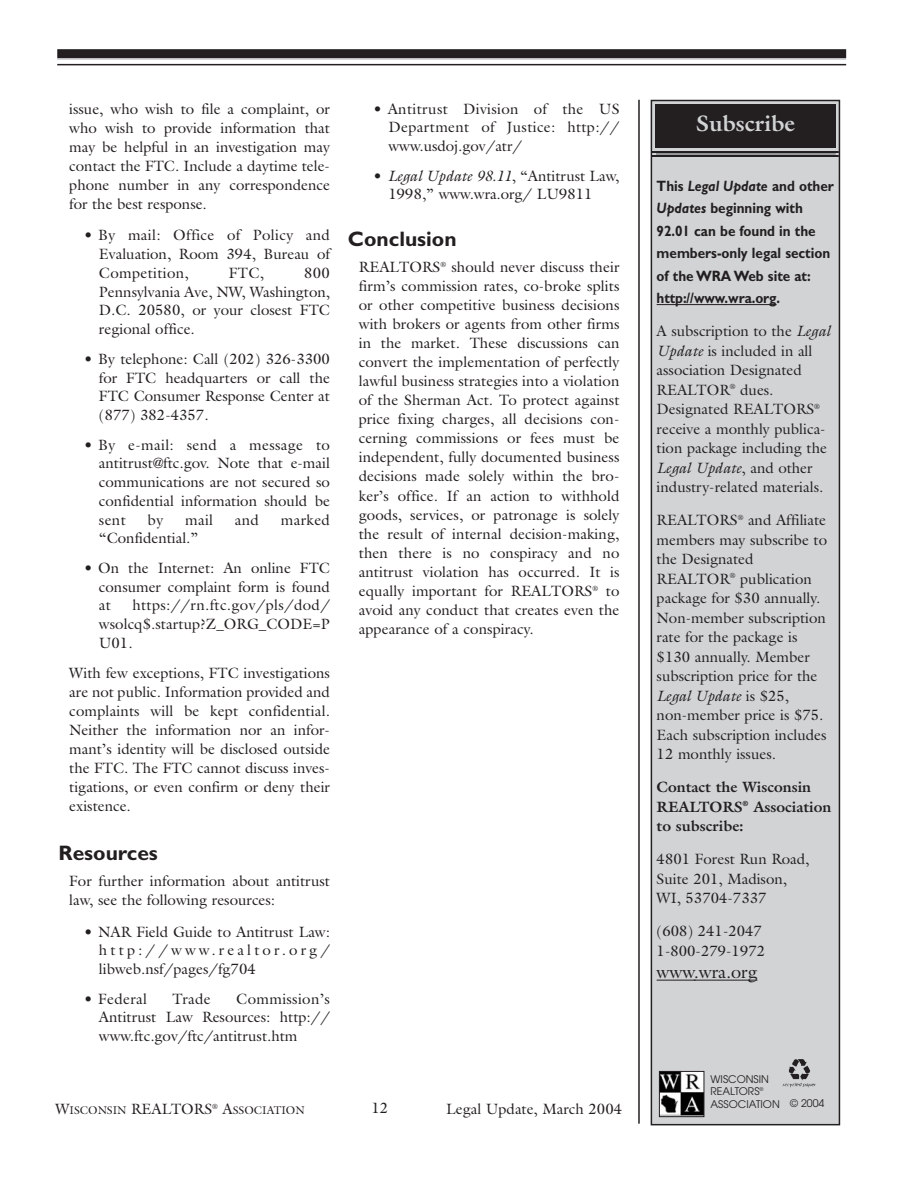
<style>
.page{position:relative;width:918px;height:1188px;background:#fff}
.page>*{position:absolute;margin:0;border:0;box-sizing:border-box;transform-origin:0 0}
.t1{font:700 22.5px "Galliard";color:#d1d3d4}
.t2{font:700 21px "Gill Sans";color:#231f20}
.t3{font:18px "Galliard";color:#231f20}
.t4{font:15px/19px "Galliard";color:#231f20;text-align:justify}
.t5{font:700 15px/22.5px "Gill Sans";color:#231f20;scale:.9 1}
.t6{font:700 15px/19.5px "Galliard";color:#231f20}
.t7{font:15px "Galliard";letter-spacing:.02em;color:#231f20}
.t8{font:11.25px "Galliard";color:#231f20}
.t9{font:10.5px/12.6px "Avant Garde";color:#231f20}
.s1{font-style:italic}
.s2{font-size:11.25px}
.s3{font-size:15px}
</style>
<div class="page">
<div style="left:651px;top:101px;width:188px;height:1024px;background:#d1d3d4"></div>
<hr style="left:657px;top:304px;width:68px;height:1px;background:#231f20">
<hr style="left:725px;top:304px;width:52px;height:1px;background:#231f20">
<hr style="left:657px;top:980px;width:39px;height:1px;background:#231f20">
<hr style="left:694px;top:980px;width:54px;height:1px;background:#231f20">
<div style="left:651px;top:100px;width:189px;height:1025px;border:2px solid #231f20"></div>
<div style="left:655px;top:104px;width:181px;height:44px;background:#231f20"></div>
<hr style="left:652px;top:151px;width:187px;height:2px;background:#231f20">
<hr style="left:652px;top:155px;width:187px;height:2px;background:#231f20">
<hr style="left:656px;top:153px;width:180px;height:2px;background:#808285">
<img style="left:661px;top:1073px;width:41px;height:42px">
<div style="left:659px;top:1071px;width:45px;height:46px;border:1px solid #231f20"></div>
<img style="left:782px;top:1059px;width:34px;height:28px">
<div style="left:57px;top:49px;width:789px;height:9px;background:#231f20"></div>
<hr style="left:57px;top:64px;width:789px;height:1px;background:#231f20">
<hr style="left:57px;top:58px;width:789px;height:2px;background:#bbbdc0">
<hr style="left:638px;top:100px;width:2px;height:1024px;background:#231f20">
<p class="t4" style="left:69px;top:100px;width:262px">issue, who wish to file a complaint, or who wish to provide information that may be helpful in an investigation may contact the FTC. Include a daytime tele&shy;phone number in any correspondence for the best response.</p>
<p class="t4" style="left:99px;top:228px;width:232px;text-indent:-15px">• By mail: Office of Policy and Evaluation, Room 394, Bureau of Competition,</p>
<p class="t4" style="left:229px;top:265px;width:37px">FTC,</p>
<p class="t4" style="left:99px;top:265px;width:233px;text-indent:205px">800<br>Pennsylvania Ave, NW, Washington, D.C. 20580, or your closest FTC regional office.</p>
<p class="t4" style="left:99px;top:351px;width:233px;text-indent:-15px">• By telephone: Call (202) 326-3300 for FTC headquarters or call the FTC Consumer Response Center at (877) 382-4357.</p>
<p class="t4" style="left:99px;top:437px;width:232px;text-indent:-15px">• By e-mail: send a message to antitrust@ftc.gov. Note that e-mail communications are not secured so confidential information should be sent</p>
<p class="t4" style="left:148px;top:511px;width:17px">by</p>
<p class="t4" style="left:185px;top:511px;width:29px">mail</p>
<p class="t4" style="left:235px;top:511px;width:26px">and</p>
<p class="t4" style="left:281px;top:511px;width:51px">marked</p>
<p class="t4" style="left:99px;top:530px;width:101px">“Confidential.”</p>
<p class="t4" style="left:99px;top:560px;width:232px;text-indent:-15px">• On the Internet: An online FTC consumer complaint form is found at</p>
<p class="t4" style="left:99px;top:597px;width:232px;text-indent:33px">https://rn.ftc.gov/pls/dod/ wsolcq$.startup?Z_ORG_CODE=P U01.</p>
<p class="t4" style="left:69px;top:665px;width:262px">With few exceptions, FTC investigations are not public. Information provided and complaints will be kept confidential.<br>Neither the information nor an infor&shy;mant’s identity will be disclosed outside the FTC. The FTC cannot discuss inves&shy;tigations, or even confirm or deny their existence.</p>
<h2 class="t2" style="left:58px;top:846px;width:101px">Resources</h2>
<p class="t4" style="left:69px;top:873px;width:262px">For further information about antitrust law, see the following resources:</p>
<p class="t4" style="left:99px;top:924px;width:232px;text-indent:-15px">• NAR Field Guide to Antitrust Law: http://www.realtor.org/ libweb.nsf/pages/fg704</p>
<p class="t7" style="left:84px;top:993px;width:65px">• Federal</p>
<p class="t4" style="left:172px;top:991px;width:40px">Trade</p>
<p class="t4" style="left:99px;top:991px;width:232px;text-indent:137px">Commission’s Antitrust Law Resources: http:// www.ftc.gov/ftc/antitrust.htm</p>
<p class="t4" style="left:388px;top:101px;width:233px;text-indent:-15px">• Antitrust Division of the US Department of Justice: http:// www.usdoj.gov/atr/</p>
<p class="t4" style="left:388px;top:168px;width:233px;text-indent:-15px">• <span class="s1">Legal Update 98.11</span>, “Antitrust Law,<br>1998,” www.wra.org/ LU9811</p>
<h2 class="t2" style="left:348px;top:232px;width:110px">Conclusion</h2>
<p class="t4" style="left:359px;top:259px;width:262px">REALTORS<sup>®</sup> should never discuss their firm’s commission rates, co-broke splits or other competitive business decisions with brokers or agents from other firms in the market. These discussions can convert the implementation of perfectly lawful business strategies into a violation of the Sherman Act. To protect against price fixing charges, all decisions con&shy;cerning commissions or fees must be independent, fully documented business decisions made solely within the bro&shy;ker’s office. If an action to withhold goods, services, or patronage is solely the result of internal decision-making, then there is no conspiracy and no antitrust violation has occurred. It is equally important for REALTORS<sup>®</sup> to avoid any conduct that creates even the appearance of a conspiracy.</p>
<p class="t4" style="left:55px;top:1101px;width:158px">W<span class="s2">ISCONSIN</span> REALTORS</p>
<p class="t4" style="left:371px;top:1100px;width:18px">12</p>
<p class="t4" style="left:446px;top:1101px;width:177px">Legal Update, March 2004</p>
<p class="t8" style="left:212px;top:1106px;width:94px"><sup>®</sup> <span class="s3">A</span>SSOCIATION</p>
<h1 class="t1" style="left:696px;top:115px;width:100px">Subscribe</h1>
<p class="t5" style="left:657px;top:176px;width:198px">This <span class="s1">Legal Update</span> and other<br><span class="s1">Updates</span> beginning with<br>92.01 can be found in the members-only legal section of the WRA Web site at: http://www.wra.org.</p>
<p class="t4" style="left:657px;top:323px;width:175px;line-height:19.5px;text-align:left">A subscription to the <span class="s1">Legal<br>Update</span> is included in all association Designated<br>REALTOR<sup>®</sup> dues.<br>Designated REALTORS<sup>® </sup>receive a monthly publica&shy;tion package including the<br><span class="s1">Legal Update</span>, and other industry-related materials.</p>
<p class="t4" style="left:657px;top:512px;width:172px;line-height:19.5px;text-align:left">REALTORS<sup>®</sup> and Affiliate members may subscribe to the Designated<br>REALTOR<sup>®</sup> publication package for $30 annually.<br>Non-member subscription rate for the package is $130 annually. Member subscription price for the<br><span class="s1">Legal Update</span> is $25, non-member price is $75.<br>Each subscription includes<br>12 monthly issues.</p>
<p class="t6" style="left:657px;top:779px;width:176px">Contact the Wisconsin<br>REALTORS<sup>®</sup> Association to subscribe:</p>
<p class="t4" style="left:657px;top:851px;width:154px;line-height:19.5px;text-align:left">4801 Forest Run Road,<br>Suite 201, Madison,<br>WI, 53704-7337</p>
<p class="t4" style="left:657px;top:923px;width:110px;line-height:19.5px">(608) 241-2047<br>1-800-279-1972</p>
<p class="t3" style="left:657px;top:965px;width:102px">www.wra.org</p>
<p class="t9" style="left:711px;top:1074px;width:115px">WISCONSIN<br>REALTORS<sup>®<br></sup>ASSOCIATION © 2004</p>
</div>
